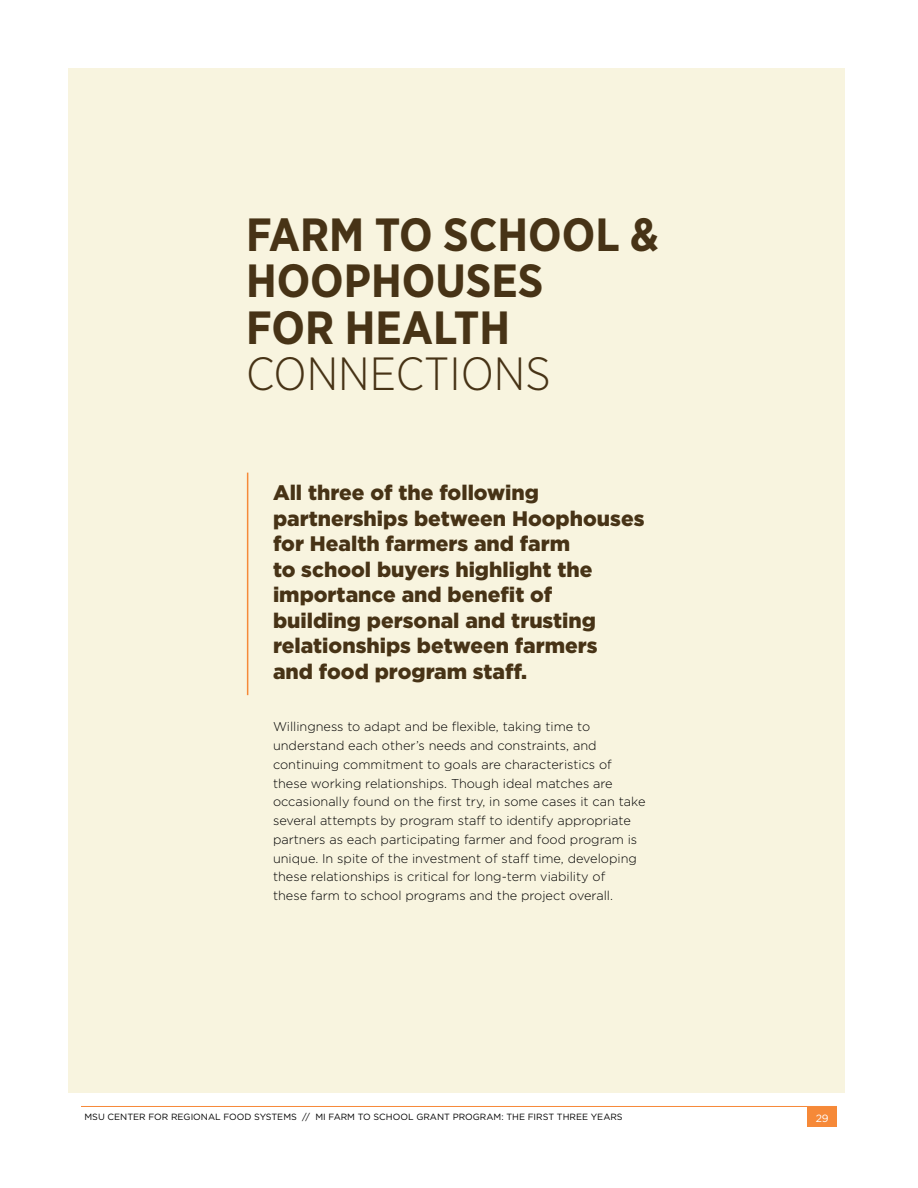
<style>
.page{position:relative;width:918px;height:1188px;background:#fff}
.page>*{position:absolute;margin:0;border:0;box-sizing:border-box;transform-origin:0 0}
.t1{font:700 46.5px/46.5px "Gotham Narrow";color:#473316}
.t2{font:300 46.5px "Gotham Narrow";color:#473316}
.t3{font:900 21px/25.5px "Gotham";color:#473316}
.t4{font:300 12.75px/18.8px "Gotham";color:#000}
.t5{font:10.5px "Gotham";color:#fff}
.t6{font:9px "Gotham";color:#000}
</style>
<div class="page">
<div style="left:68px;top:68px;width:777px;height:1025px;background:#f8f4df"></div>
<hr style="left:247px;top:473px;width:1px;height:222px;background:#f68938">
<hr style="left:81px;top:1106px;width:756px;height:1px;background:#f68938">
<div style="left:807px;top:1107px;width:30px;height:20px;background:#f68938"></div>
<h1 class="t1" style="left:246px;top:211px;width:415px">FARM TO SCHOOL &amp;<br>HOOPHOUSES<br>FOR HEALTH</h1>
<h1 class="t2" style="left:246px;top:345px;width:306px">CONNECTIONS</h1>
<h2 class="t3" style="left:273px;top:480px;width:373px">All three of the following partnerships between Hoophouses for Health farmers and farm<br>to school buyers highlight the importance and benefit of building personal and trusting relationships between farmers<br>and food program staff.</h2>
<p class="t4" style="left:273px;top:717px;width:374px">Willingness to adapt and be flexible, taking time to understand each other’s needs and constraints, and continuing commitment to goals are characteristics of these working relationships. Though ideal matches are occasionally found on the first try, in some cases it can take several attempts by program staff to identify appropriate partners as each participating farmer and food program is unique. In spite of the investment of staff time, developing these relationships is critical for long-term viability of<br>these farm to school programs and the project overall.</p>
<p class="t6" style="left:85px;top:1111px;width:540px">MSU CENTER FOR REGIONAL FOOD SYSTEMS // MI FARM TO SCHOOL GRANT PROGRAM: THE FIRST THREE YEARS</p>
<p class="t5" style="left:816px;top:1111px;width:15px">29</p>
</div>
